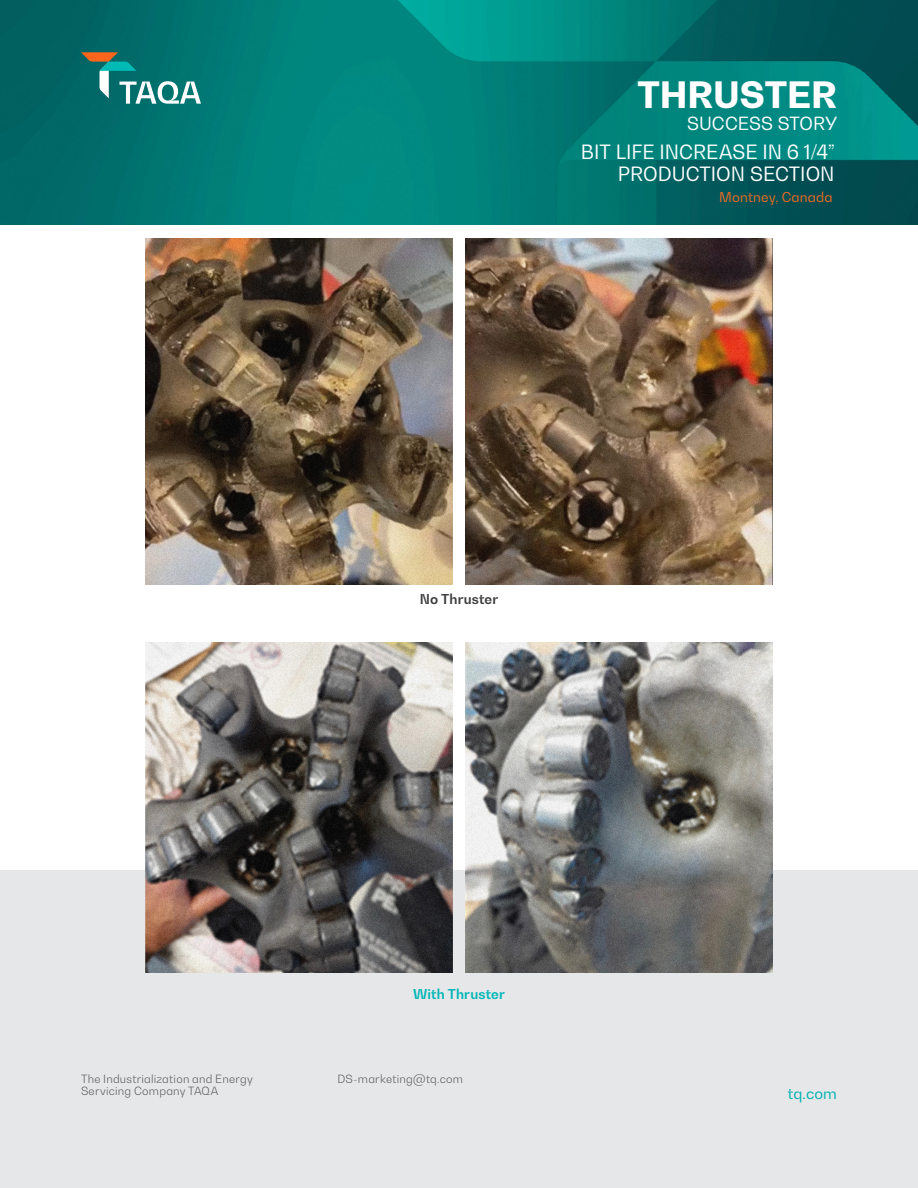
<style>
.page{position:relative;width:918px;height:1188px;background:#fff}
.page>*{position:absolute;margin:0;border:0;box-sizing:border-box;transform-origin:0 0}
.H1__Product_Name{font:800 36px "Bw Gradual";color:#fff}
.Name_of_the_Case_Study{font:19.5px/22.5px "Bw Gradual";letter-spacing:.005em;color:#fff;text-align:right}
.Subhead__type_of_document__white{font:18px "Bw Gradual";letter-spacing:.005em;color:#fff}
.web_address{font:15px "Bw Gradual";color:#00b0b0}
.Location{font:13.5px "Bw Gradual";letter-spacing:.01em;color:#f36a21}
.table_header_1{font:700 13.5px "Bw Gradual";letter-spacing:.01em;color:#00b6b6}
.table_header_1-2{font:700 13.5px "Bw Gradual";letter-spacing:.01em;color:#3e3e3f}
.small_remarfk{font:300 11.25px/12px "Bw Gradual";letter-spacing:.02em;color:#57585a}
</style>
<div class="page">
<div style="left:0;top:871px;width:918px;height:317px;background:#e6e7e9"></div>
<img style="left:0;top:0;width:918px;height:225px">
<svg style="left:81px;top:52px;width:120px;height:52px;background:#338782"></svg>
<img style="left:145px;top:239px;width:307px;height:345px">
<img style="left:145px;top:643px;width:307px;height:330px">
<img style="left:466px;top:239px;width:307px;height:345px">
<img style="left:466px;top:643px;width:307px;height:330px">
<p class="H1__Product_Name" style="left:638px;top:71px;width:201px">THRUSTER</p>
<p class="Subhead__type_of_document__white" style="left:687px;top:112px;width:151px">SUCCESS STORY</p>
<p class="Name_of_the_Case_Study" style="left:581px;top:140px;width:255px">BIT LIFE INCREASE IN 6 1/4”<br>PRODUCTION SECTION</p>
<p class="Location" style="left:719px;top:188px;width:115px">Montney, Canada</p>
<p class="table_header_1-2" style="left:420px;top:591px;width:80px">No Thruster</p>
<p class="table_header_1" style="left:413px;top:985px;width:93px">With Thruster</p>
<p class="small_remarfk" style="left:81px;top:1073px;width:173px">The Industrialization and Energy<br>Servicing Company TAQA</p>
<p class="small_remarfk" style="left:338px;top:1073px;width:127px">DS-marketing@tq.com</p>
<p class="web_address" style="left:788px;top:1084px;width:51px">tq.com</p>
</div>
